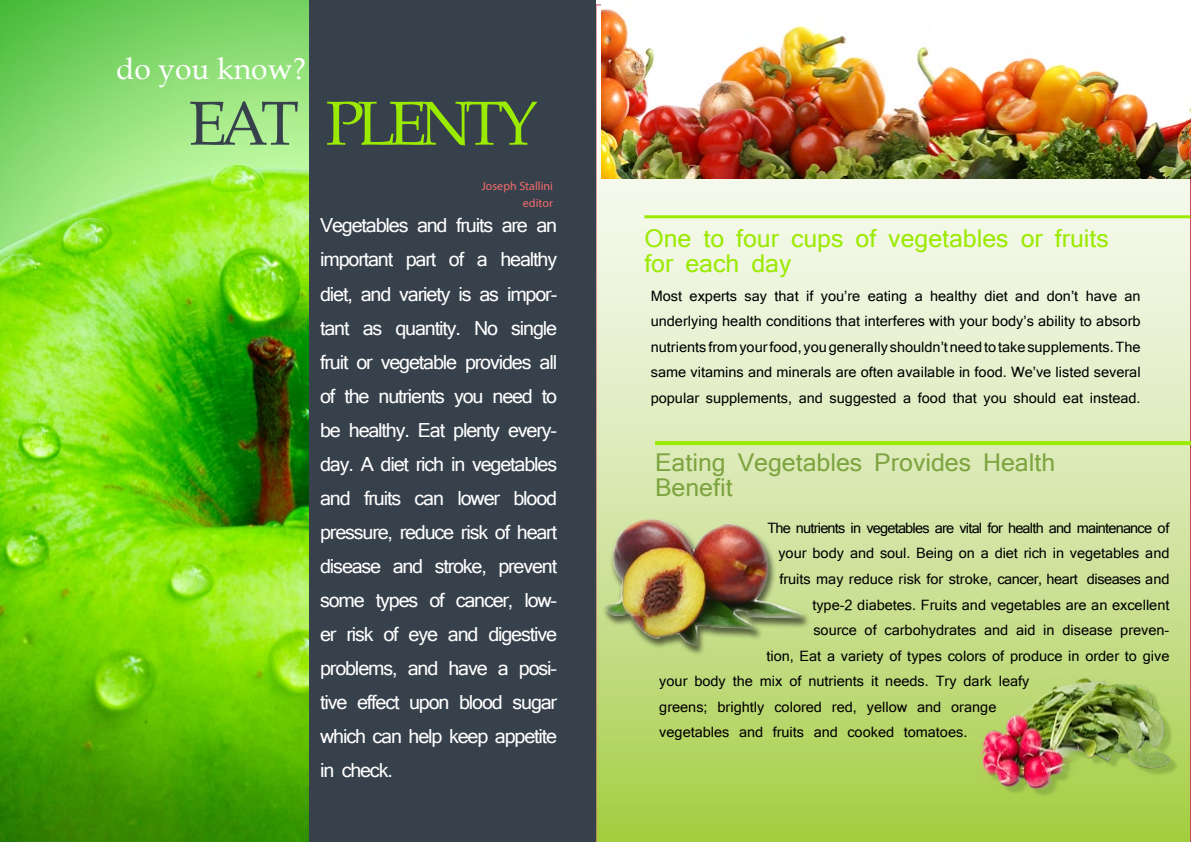
<style>
.page{position:relative;width:1191px;height:842px;background:#fff}
.page>*{position:absolute;margin:0;border:0;box-sizing:border-box;transform-origin:0 0}
.t1{font:62px "Book Antiqua";letter-spacing:-.1em;color:#9bea01}
.t2{font:30px "Book Antiqua";color:#fff}
.t3{font:24px/25.5px "Mangal";color:#9bea01}
.t4{font:24px/25.5px "Mangal";color:#7da43f}
.t5{font:19px/34px "Mangal";letter-spacing:-.06em;color:#fff;text-align:justify}
.t6{font:14px/25.5px "Mangal";color:#000;text-align:justify}
.t7{font:14px "Mangal";letter-spacing:-.055em;color:#000}
.t8{font:12px/17px "Myriad Pro";color:#f26b6c;text-align:right}
.s1{color:#37414c}
</style>
<div class="page">
<svg style="left:595px;top:4px;width:596px;height:838px;background:#d4e6a9"></svg>
<div style="left:0;top:0;width:595px;height:842px;background:#37414c"></div>
<img style="left:0;top:0;width:309px;height:842px">
<svg style="left:655px;top:441px;width:536px;height:4px;background:#9ce905"></svg>
<hr style="left:644px;top:215px;width:546px;height:3px;background:#9bea01">
<img style="left:601px;top:4px;width:590px;height:174px">
<div style="left:601px;top:519px;width:209px;height:138px;background:#c2dc83"></div>
<div style="left:596px;top:512px;width:215px;height:135px;background:#fff;opacity:.75"></div>
<div style="left:981px;top:683px;width:197px;height:114px;background:#7da43f;opacity:.61"></div>
<img style="left:976px;top:667px;width:196px;height:128px">
<h2 class="t2" style="left:116px;top:48px;width:191px">do you know?</h2>
<h1 class="t1" style="left:189px;top:80px;width:351px"><span class="s1">EAT</span> PLENTY</h1>
<p class="t8" style="left:481px;top:177px;width:73px">Joseph Stallini editor</p>
<p class="t5" style="left:320px;top:209px;width:239px">Vegetables and fruits are an important part of a healthy diet, and variety is as impor&shy;tant as quantity. No single fruit or vegetable provides all of the nutrients you need to be healthy. Eat plenty every&shy;day. A diet rich in vegetables and fruits can lower blood pressure, reduce risk of heart disease and stroke, prevent some types of cancer, low&shy;er risk of eye and digestive problems, and have a posi&shy;tive effect upon blood sugar which can help keep appetite in check.</p>
<h3 class="t3" style="left:644px;top:226px;width:466px">One to four cups of vegetables or fruits for each day</h3>
<p class="t6" style="left:651px;top:283px;width:491px">Most experts say that if you’re eating a healthy diet and don’t have an underlying health conditions that interferes with your body’s ability to absorb nutrients from your food, you generally shouldn’t need to take supplements. The same vitamins and minerals are often available in food. We’ve listed several popular supplements, and suggested a food that you should eat instead.</p>
<h3 class="t4" style="left:655px;top:450px;width:402px">Eating Vegetables Provides Health<br>Benefit</h3>
<p class="t7" style="left:767px;top:520px;width:403px">The nutrients in vegetables are vital for health and maintenance of</p>
<p class="t6" style="left:778px;top:541px;width:392px">your body and soul. Being on a diet rich in vegetables and</p>
<p class="t6" style="left:779px;top:566px;width:391px">fruits may reduce risk for stroke, cancer, heart diseases and</p>
<p class="t6" style="left:812px;top:592px;width:358px">type-2 diabetes. Fruits and vegetables are an excellent</p>
<p class="t6" style="left:813px;top:617px;width:357px">source of carbohydrates and aid in disease preven-</p>
<p class="t6" style="left:766px;top:643px;width:405px">tion, Eat a variety of types colors of produce in order to give</p>
<p class="t6" style="left:659px;top:668px;width:372px">your body the mix of nutrients it needs. Try dark leafy</p>
<p class="t6" style="left:659px;top:694px;width:339px">greens; brightly colored red, yellow and orange</p>
<p class="t6" style="left:659px;top:719px;width:309px">vegetables and fruits and cooked tomatoes.</p>
</div>
